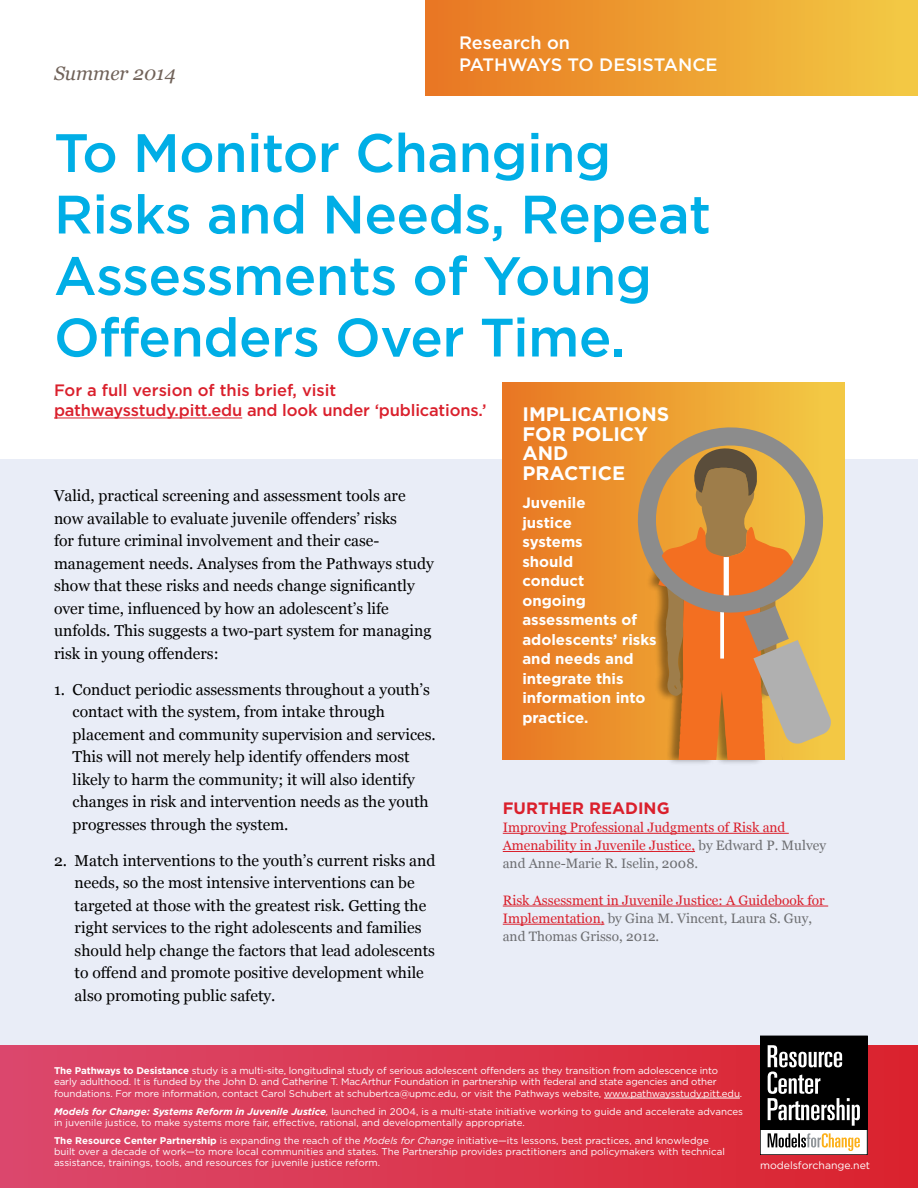
<style>
.page{position:relative;width:918px;height:1188px;background:#fff}
.page>*{position:absolute;margin:0;border:0;box-sizing:border-box;transform-origin:0 0}
.t1{font:500 54px/61.5px "Gotham";letter-spacing:-.01em;color:#00aee6}
.t2{font:700 19.5px/19.5px "Gotham";color:#fff}
.t3{font:italic 19.5px "Georgia";color:#706259}
.t4{font:500 18px/21.6px "Gotham";color:#fff}
.t5{font:500 16.5px/19.8px "Gotham";letter-spacing:-.01em;color:#da202c}
.t6{font:700 16.5px "Gotham";color:#da202c}
.t7{font:15.75px/22.5px "Georgia";color:#000}
.t8{font:700 15px/19.5px "Gotham";color:#fff}
.t9{font:13.65px/18.1px "Georgia";color:#da202c}
.t10{font:10.5px "Gotham";color:#fff}
.t11{font:9.75px/11.2px "Gotham";letter-spacing:-.01em;color:#fff}
.s1{color:#6d6e71}
.s2{font-weight:700}
.s3{font-weight:700;font-style:italic}
.s4{font-style:italic}
</style>
<div class="page">
<div style="left:0;top:459px;width:918px;height:657px;background:#e9edf7"></div>
<div style="left:503px;top:382px;width:341px;height:377px;background:linear-gradient(to right,#e87621,#f3cc45)"></div>
<div style="left:426px;top:0;width:492px;height:96px;background:linear-gradient(to right,#e87521,#f3ca44)"></div>
<hr style="left:54px;top:418px;width:188px;height:1px;background:#da202c">
<hr style="left:503px;top:833px;width:286px;height:1px;background:#da202c">
<hr style="left:503px;top:851px;width:192px;height:1px;background:#da202c">
<hr style="left:503px;top:906px;width:325px;height:1px;background:#da202c">
<hr style="left:503px;top:924px;width:101px;height:1px;background:#da202c">
<div style="left:645px;top:551px;width:140px;height:215px;background:#000;opacity:.4"></div>
<svg style="left:630px;top:420px;width:201px;height:339px;background:#d09349"></svg>
<div style="left:724px;top:557px;width:5px;height:39px;background:#fff"></div>
<div style="left:0;top:1046px;width:918px;height:142px;background:linear-gradient(to right,#db496d,#da232d)"></div>
<hr style="left:604px;top:1098px;width:136px;height:1px;background:#fff">
<div style="left:760px;top:1036px;width:107px;height:119px;background:#fff"></div>
<div style="left:760px;top:1036px;width:107px;height:94px;background:#000"></div>
<svg style="left:768px;top:1133px;width:92px;height:18px"></svg>
<svg style="left:768px;top:1045px;width:92px;height:81px"></svg>
<p class="t3" style="left:54px;top:61px;width:123px">Summer 2014</p>
<p class="t4" style="left:459px;top:31px;width:260px">Research on<br>PATHWAYS TO DESISTANCE</p>
<h1 class="t1" style="left:54px;top:121px;width:659px">To Monitor Changing<br>Risks and Needs, Repeat<br>Assessments of Young<br>Offenders Over Time.</h1>
<p class="t5" style="left:54px;top:380px;width:434px">For a full version of this brief, visit pathwaysstudy.pitt.edu and look under ‘publications.’</p>
<p class="t7" style="left:54px;top:485px;width:382px">Valid, practical screening and assessment tools are now available to evaluate juvenile offenders’ risks<br>for future criminal involvement and their case&shy;management needs. Analyses from the Pathways study show that these risks and needs change significantly over time, influenced by how an adolescent’s life unfolds. This suggests a two-part system for managing risk in young offenders:</p>
<p class="t7" style="left:73px;top:678px;width:365px;text-indent:-19px">1. Conduct periodic assessments throughout a youth’s contact with the system, from intake through placement and community supervision and services.<br>This will not merely help identify offenders most likely to harm the community; it will also identify changes in risk and intervention needs as the youth progresses through the system.</p>
<p class="t7" style="left:75px;top:849px;width:362px;text-indent:-21px">2. Match interventions to the youth’s current risks and needs, so the most intensive interventions can be targeted at those with the greatest risk. Getting the right services to the right adolescents and families should help change the factors that lead adolescents to offend and promote positive development while also promoting public safety.</p>
<p class="t2" style="left:522px;top:404px;width:148px">IMPLICATIONS<br>FOR POLICY<br>AND<br>PRACTICE</p>
<p class="t8" style="left:522px;top:493px;width:136px">Juvenile<br>justice<br>systems<br>should<br>conduct<br>ongoing assessments of adolescents’ risks and needs and integrate this information into practice.</p>
<p class="t6" style="left:503px;top:799px;width:168px">FURTHER READING</p>
<p class="t9" style="left:503px;top:819px;width:325px">Improving Professional Judgments of Risk and<br>Amenability in Juvenile Justice, <span class="s1">by Edward P. Mulvey and Anne-Marie R. Iselin, 2008.</span></p>
<p class="t9" style="left:503px;top:891px;width:324px">Risk Assessment in Juvenile Justice: A Guidebook for<br>Implementation, <span class="s1">by Gina M. Vincent, Laura S. Guy, and Thomas Grisso, 2012.</span></p>
<p class="t11" style="left:54px;top:1065px;width:690px"><span class="s2">The Pathways to Desistance</span> study is a multi-site, longitudinal study of serious adolescent offenders as they transition from adolescence into early adulthood. It is funded by the John D. and Catherine T. MacArthur Foundation in partnership with federal and state agencies and other foundations. For more information, contact Carol Schubert at schubertca@upmc.edu, or visit the Pathways website, www.pathwaysstudy.pitt.edu.</p>
<p class="t11" style="left:54px;top:1105px;width:691px"><span class="s3">Models for Change: Systems Reform in Juvenile Justice</span><span class="s4">,</span> launched in 2004, is a multi-state initiative working to guide and accelerate advances in juvenile justice, to make systems more fair, effective, rational, and developmentally appropriate.</p>
<p class="t11" style="left:54px;top:1135px;width:673px"><span class="s2">The Resource Center Partnership</span> is expanding the reach of the <span class="s4">Models for Change</span> initiative—its lessons, best practices, and knowledge built over a decade of work—to more local communities and states. The Partnership provides practitioners and policymakers with technical assistance, trainings, tools, and resources for juvenile justice reform.</p>
<p class="t10" style="left:760px;top:1160px;width:112px">modelsforchange.net</p>
</div>
